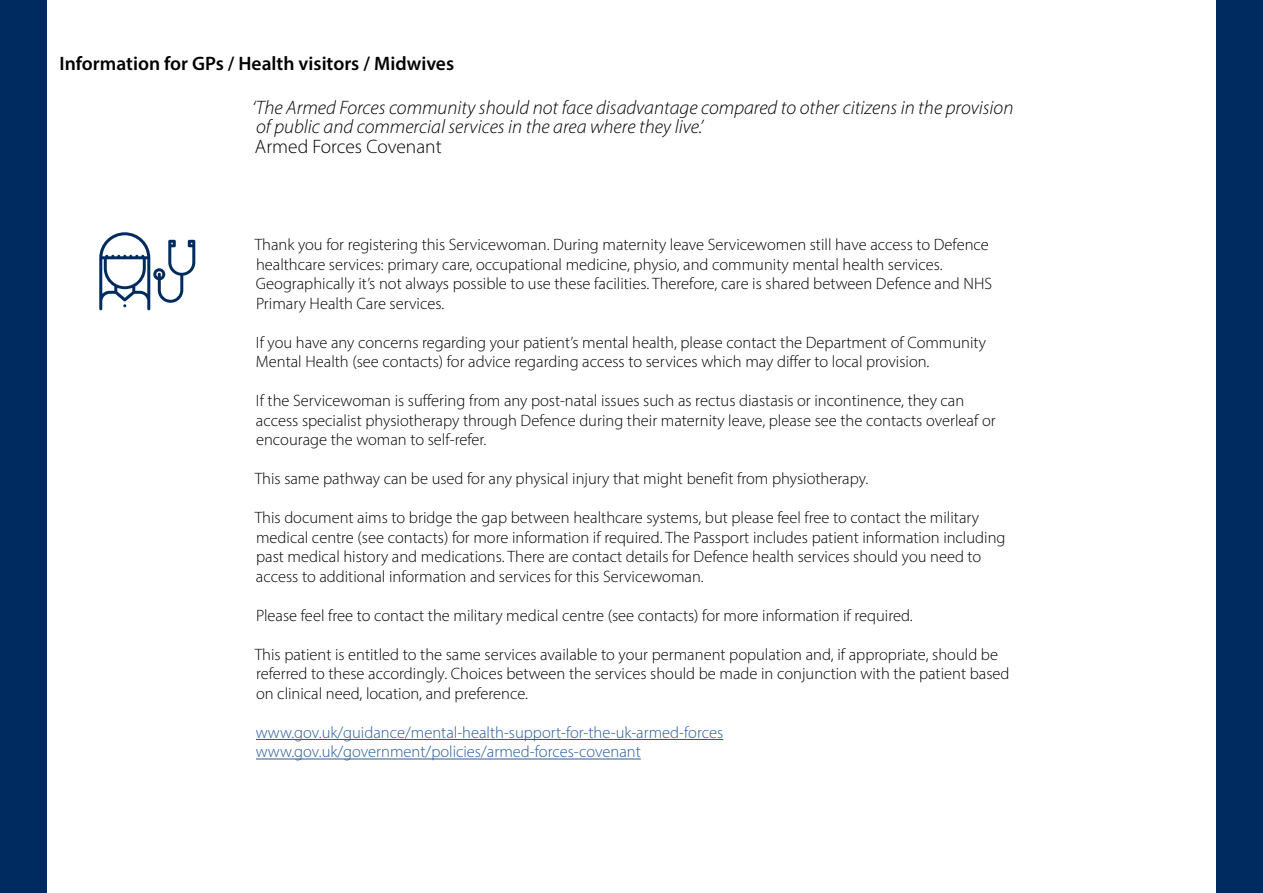
<style>
.page{position:relative;width:1263px;height:893px;background:#fff}
.page>*{position:absolute;margin:0;border:0;box-sizing:border-box;transform-origin:0 0}
.t1{font:italic 300 19.5px/19.5px "Myriad Pro";color:#000}
.t2{font:600 19.5px "Myriad Pro";color:#000}
.t3{font:300 19.5px "Myriad Pro";color:#000}
.t4{font:300 16.5px/19.5px "Myriad Pro";color:#000}
.t5{font:300 16.5px/19.5px "Myriad Pro";color:#275b9b}
</style>
<div class="page">
<hr style="left:256px;top:739px;width:467px;height:1px;background:#275b9b">
<hr style="left:256px;top:759px;width:385px;height:1px;background:#275b9b">
<svg style="left:99px;top:232px;width:96px;height:78px"></svg>
<div style="left:0;top:0;width:47px;height:893px;background:#002b60"></div>
<div style="left:1216px;top:0;width:47px;height:893px;background:#002b60"></div>
<p class="t2" style="left:60px;top:51px;width:396px">Information for GPs / Health visitors / Midwives</p>
<p class="t1" style="left:252px;top:97px;width:763px">‘The Armed Forces community should not face disadvantage compared to other citizens in the provision of public and commercial services in the area where they live.’</p>
<p class="t3" style="left:255px;top:135px;width:188px">Armed Forces Covenant</p>
<p class="t4" style="left:255px;top:235px;width:739px">Thank you for registering this Servicewoman. During maternity leave Servicewomen still have access to Defence healthcare services: primary care, occupational medicine, physio, and community mental health services.<br>Geographically it’s not always possible to use these facilities. Therefore, care is shared between Defence and NHS Primary Health Care services.</p>
<p class="t4" style="left:256px;top:332px;width:732px">If you have any concerns regarding your patient’s mental health, please contact the Department of Community<br>Mental Health (see contacts) for advice regarding access to services which may differ to local provision.</p>
<p class="t4" style="left:256px;top:391px;width:741px">If the Servicewoman is suffering from any post-natal issues such as rectus diastasis or incontinence, they can access specialist physiotherapy through Defence during their maternity leave, please see the contacts overleaf or encourage the woman to self-refer.</p>
<p class="t4" style="left:255px;top:469px;width:615px">This same pathway can be used for any physical injury that might benefit from physiotherapy.</p>
<p class="t4" style="left:255px;top:508px;width:752px">This document aims to bridge the gap between healthcare systems, but please feel free to contact the military medical centre (see contacts) for more information if required. The Passport includes patient information including past medical history and medications. There are contact details for Defence health services should you need to access to additional information and services for this Servicewoman.</p>
<p class="t4" style="left:256px;top:605px;width:658px">Please feel free to contact the military medical centre (see contacts) for more information if required.</p>
<p class="t4" style="left:255px;top:644px;width:756px">This patient is entitled to the same services available to your permanent population and, if appropriate, should be referred to these accordingly. Choices between the services should be made in conjunction with the patient based on clinical need, location, and preference.</p>
<p class="t5" style="left:256px;top:722px;width:469px">www.gov.uk/guidance/mental-health-support-for-the-uk-armed-forces www.gov.uk/government/policies/armed-forces-covenant</p>
</div>
